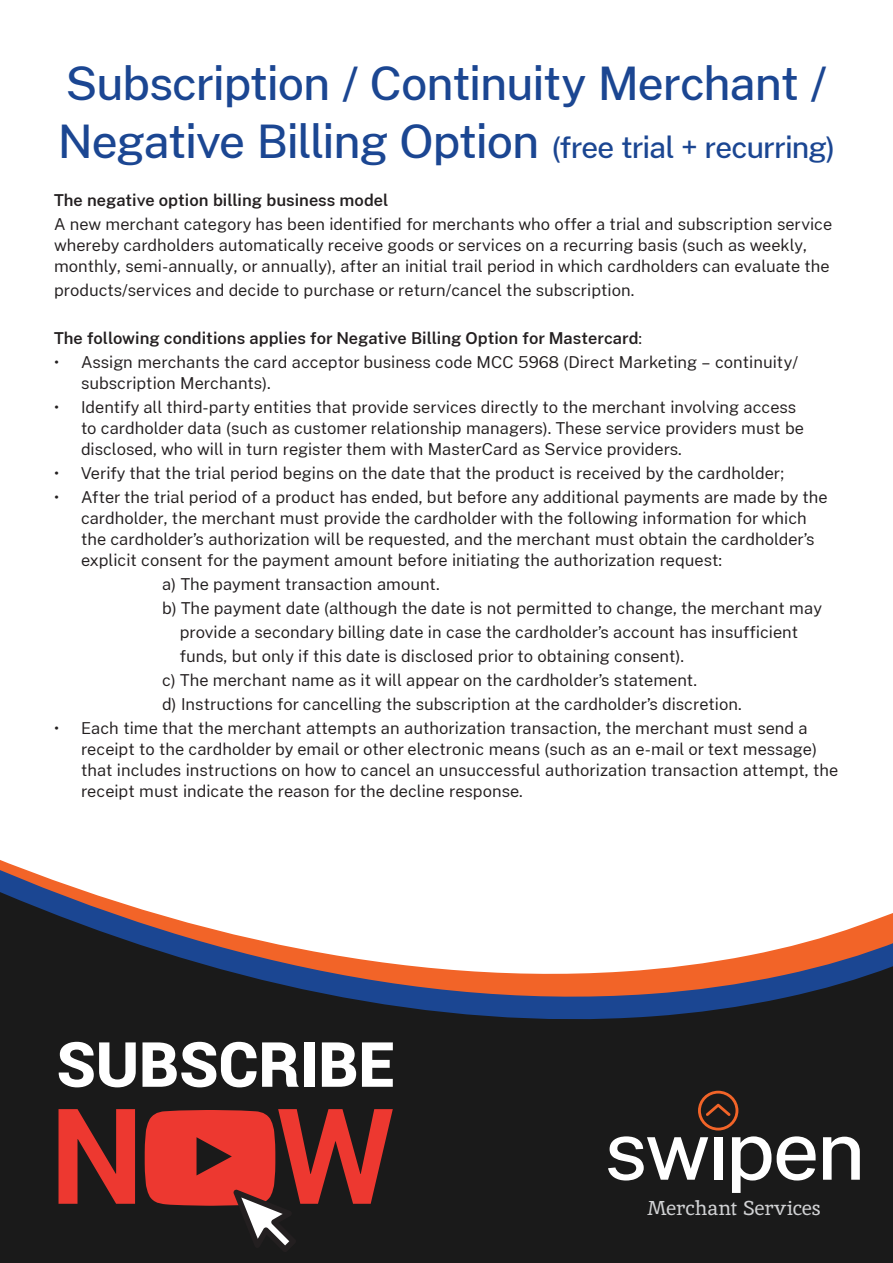
<style>
.page{position:relative;width:893px;height:1263px;background:#fff}
.page>*{position:absolute;margin:0;border:0;box-sizing:border-box;transform-origin:0 0}
.t1{font:500 46.5px/57.6px "Cheyenne Sans";letter-spacing:-.025em;color:#1b4692}
.t2{font:20.1px "Inika";letter-spacing:-.02em;color:#d1d2d4}
.t3{font:16.5px/21px "Cheyenne Sans";color:#231f20}
.t4{font:600 16.5px "Cheyenne Sans";color:#231f20}
.s1{font-size:30px}
.s2{font-weight:400}
</style>
<div class="page">
<svg style="left:0;top:860px;width:88px;height:32px"></svg>
<svg style="left:0;top:892px;width:893px;height:371px;fill:#1a1a1a"></svg>
<svg style="left:59px;top:1042px;width:77px;height:45px"></svg>
<svg style="left:142px;top:1042px;width:157px;height:45px"></svg>
<div style="left:304px;top:1042px;width:10px;height:45px;background:#fff"></div>
<svg style="left:322px;top:1042px;width:34px;height:45px"></svg>
<svg style="left:362px;top:1042px;width:31px;height:45px"></svg>
<svg style="left:59px;top:1109px;width:76px;height:95px;background:#a22d28"></svg>
<svg style="left:145px;top:1109px;width:248px;height:143px;background:#822d29"></svg>
<svg style="left:608px;top:1136px;width:100px;height:44px"></svg>
<div style="left:714px;top:1137px;width:8px;height:43px;background:#fff"></div>
<svg style="left:732px;top:1136px;width:39px;height:57px"></svg>
<svg style="left:777px;top:1136px;width:39px;height:44px"></svg>
<svg style="left:823px;top:1137px;width:37px;height:43px"></svg>
<svg style="left:698px;top:1091px;width:40px;height:39px;background:#522d1d"></svg>
<p class="t1" style="left:58px;top:53px;width:779px">Subscription / Continuity Merchant /<br>Negative Billing Option <span class="s1">(free trial + recurring)</span></p>
<p class="t4" style="left:54px;top:189px;width:336px">The negative option billing business model</p>
<p class="t3" style="left:54px;top:213px;width:780px">A new merchant category has been identified for merchants who offer a trial and subscription service whereby cardholders automatically receive goods or services on a recurring basis (such as weekly, monthly, semi-annually, or annually), after an initial trail period in which cardholders can evaluate the</p>
<p class="t3" style="left:54px;top:279px;width:582px">products/services and decide to purchase or return/cancel the subscription.</p>
<p class="t4" style="left:54px;top:327px;width:590px">The following conditions applies for Negative Billing Option for Mastercard<span class="s2">:</span></p>
<p class="t3" style="left:81px;top:351px;width:719px;text-indent:-27px">• Assign merchants the card acceptor business code MCC 5968 (Direct Marketing – continuity/ subscription Merchants).</p>
<p class="t3" style="left:81px;top:396px;width:724px;text-indent:-27px">• Identify all third-party entities that provide services directly to the merchant involving access to cardholder data (such as customer relationship managers). These service providers must be disclosed, who will in turn register them with MasterCard as Service providers.</p>
<p class="t3" style="left:54px;top:462px;width:732px">• Verify that the trial period begins on the date that the product is received by the cardholder;</p>
<p class="t3" style="left:81px;top:486px;width:748px;text-indent:-27px">• After the trial period of a product has ended, but before any additional payments are made by the cardholder, the merchant must provide the cardholder with the following information for which the cardholder’s authorization will be requested, and the merchant must obtain the cardholder’s explicit consent for the payment amount before initiating the authorization request:</p>
<p class="t3" style="left:162px;top:573px;width:279px">a) The payment transaction amount.</p>
<p class="t3" style="left:180px;top:595px;width:644px;line-height:24px;text-indent:-18px">b) The payment date (although the date is not permitted to change, the merchant may provide a secondary billing date in case the cardholder’s account has insufficient funds, but only if this date is disclosed prior to obtaining consent).</p>
<p class="t3" style="left:162px;top:669px;width:536px">c) The merchant name as it will appear on the cardholder’s statement.</p>
<p class="t3" style="left:162px;top:693px;width:581px">d) Instructions for cancelling the subscription at the cardholder’s discretion.</p>
<p class="t3" style="left:81px;top:717px;width:759px;text-indent:-27px">• Each time that the merchant attempts an authorization transaction, the merchant must send a receipt to the cardholder by email or other electronic means (such as an e-mail or text message) that includes instructions on how to cancel an unsuccessful authorization transaction attempt, the receipt must indicate the reason for the decline response.</p>
<p class="t2" style="left:647px;top:1195px;width:175px">Merchant Services</p>
</div>
